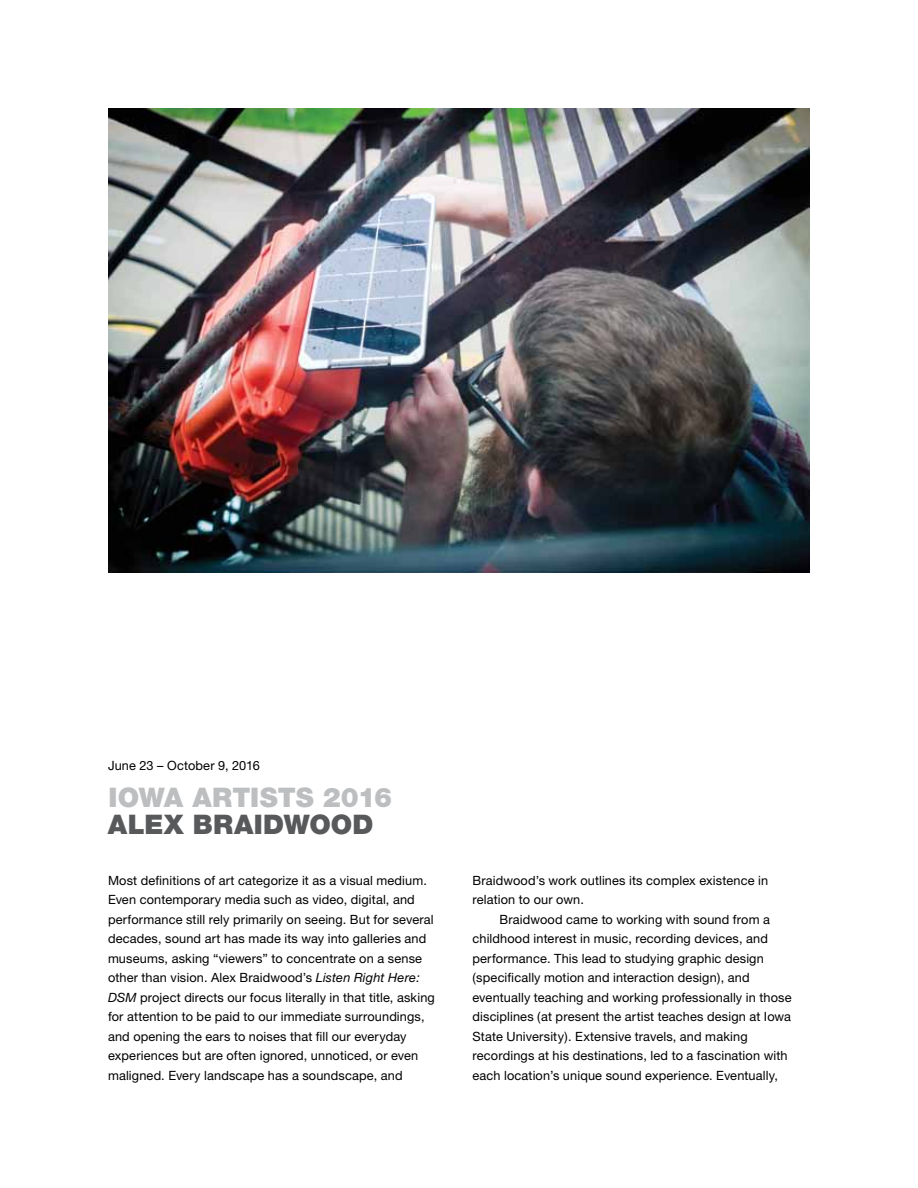
<style>
.page{position:relative;width:918px;height:1188px;background:#fff}
.page>*{position:absolute;margin:0;border:0;box-sizing:border-box;transform-origin:0 0}
.t1{font:900 27px "Helvetica Neue";color:#bcbec0}
.t2{font:900 27px "Helvetica Neue";letter-spacing:.01em;color:#58595b}
.t3{font:12.75px/19.5px "Helvetica Neue";letter-spacing:.01em;color:#000}
.s1{font-style:italic}
</style>
<div class="page">
<img style="left:108px;top:108px;width:702px;height:465px">
<p class="t3" style="left:108px;top:756px;width:153px">June 23 – October 9, 2016</p>
<h1 class="t1" style="left:109px;top:781px;width:285px">IOWA ARTISTS 2016</h1>
<h1 class="t2" style="left:108px;top:808px;width:122px">ALEX BRAI</h1>
<h1 class="t2" style="left:263px;top:808px;width:45px">DWOO</h1>
<h1 class="t2" style="left:352px;top:808px;width:23px">D</h1>
<p class="t3" style="left:108px;top:870px;width:328px">Most definitions of art categorize it as a visual medium.<br>Even contemporary media such as video, digital, and performance still rely primarily on seeing. But for several decades, sound art has made its way into galleries and museums, asking “viewers” to concentrate on a sense other than vision. Alex Braidwood’s <span class="s1">Listen Right Here:<br>DSM</span> project directs our focus literally in that title, asking for attention to be paid to our immediate surroundings, and opening the ears to noises that fill our everyday experiences but are often ignored, unnoticed, or even maligned. Every landscape has a soundscape, and</p>
<p class="t3" style="left:472px;top:870px;width:297px">Braidwood’s work outlines its complex existence in relation to our own.</p>
<p class="t3" style="left:472px;top:909px;width:321px;text-indent:27px">Braidwood came to working with sound from a childhood interest in music, recording devices, and performance. This lead to studying graphic design (specifically motion and interaction design), and eventually teaching and working professionally in those disciplines (at present the artist teaches design at Iowa State University). Extensive travels, and making recordings at his destinations, led to a fascination with each location’s unique sound experience. Eventually,</p>
</div>
